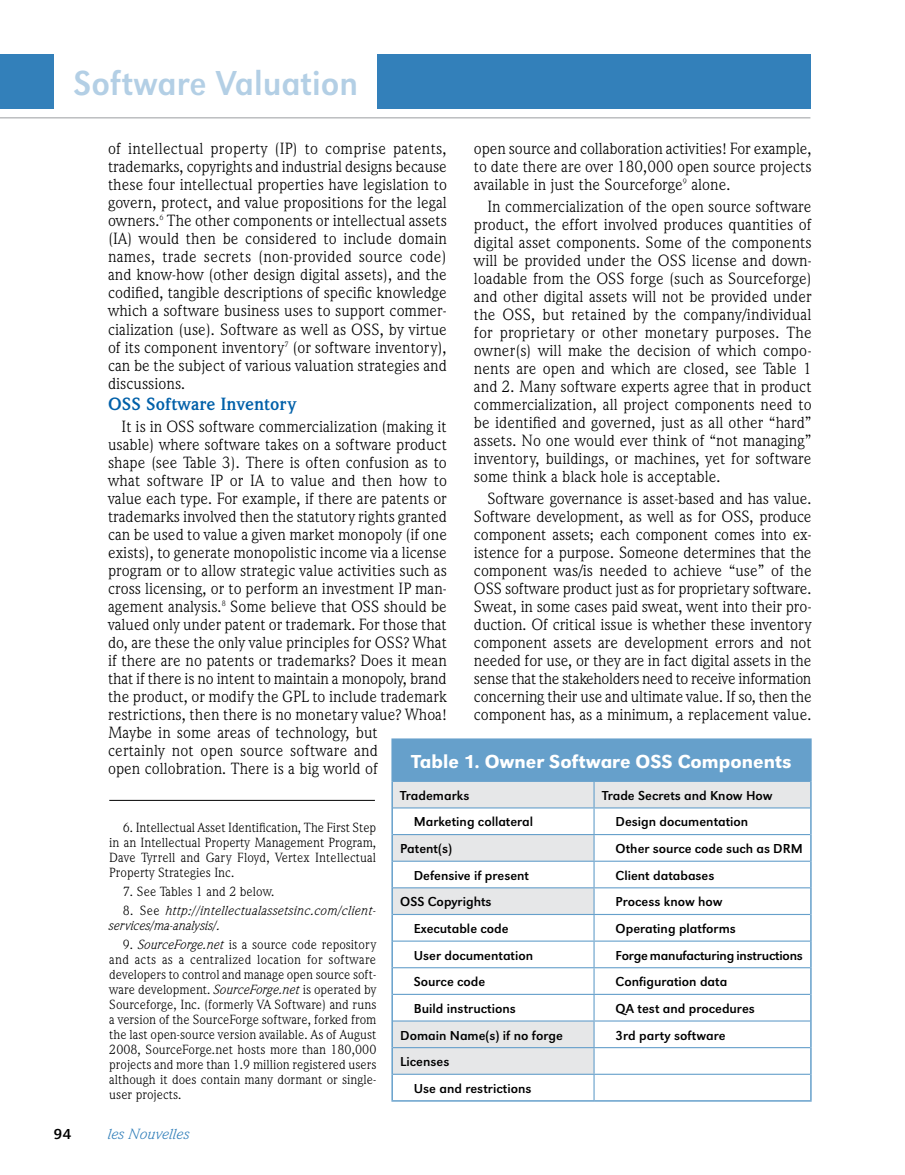
<style>
.page{position:relative;width:905px;height:1175px;background:#fff}
.page>*{position:absolute;margin:0;border:0;box-sizing:border-box;transform-origin:0 0}
.t1{font:36px "URW Grotesk T Regu Narr";color:#b3cfe5}
.t2{font:500 19.5px "URW Grotesk T";color:#fff}
.t3{font:700 18px "Weidemann IT Cby BT";color:#0060a9}
.t4{font:16.5px/18px "Weidemann IT Cby BT";color:#000;text-align:justify}
.t5{font:italic 15px "Weidemann IT Cby BT";color:#3380ba;scale:1.08 1}
.t6{font:15px "URW Grotesk T";color:#000;scale:1.08 1}
.t7{font:13.5px/15px "Weidemann IT Cby BT";color:#000;text-align:justify}
.t8{font:13.5px/26.5px "URW Grotesk T";color:#000}
.t9{font:italic 13.5px/15px "Weidemann IT Cby BT";letter-spacing:.025em;color:#000}
.s1{font-style:normal}
.s2{font-style:italic}
</style>
<div class="page">
<hr style="left:0;top:117px;width:810px;height:1px;background:#bcbec0">
<div style="left:0;top:54px;width:54px;height:54px;background:#3380ba"></div>
<div style="left:377px;top:54px;width:433px;height:54px;background:#3380ba"></div>
<div style="left:392px;top:739px;width:418px;height:42px;background:#66a0cb"></div>
<svg style="left:393px;top:782px;width:417px;height:291px"></svg>
<hr style="left:391px;top:738px;width:203px;height:2px;background:#66a0cb">
<hr style="left:391px;top:740px;width:2px;height:41px;background:#66a0cb">
<hr style="left:594px;top:738px;width:217px;height:2px;background:#66a0cb">
<hr style="left:810px;top:740px;width:1px;height:41px;background:#66a0cb">
<hr style="left:391px;top:781px;width:2px;height:27px;background:#66a0cb">
<hr style="left:391px;top:808px;width:2px;height:26px;background:#66a0cb">
<hr style="left:391px;top:834px;width:2px;height:27px;background:#66a0cb">
<hr style="left:391px;top:861px;width:2px;height:26px;background:#66a0cb">
<hr style="left:391px;top:887px;width:2px;height:27px;background:#66a0cb">
<hr style="left:391px;top:914px;width:2px;height:27px;background:#66a0cb">
<hr style="left:391px;top:941px;width:2px;height:26px;background:#66a0cb">
<hr style="left:391px;top:967px;width:2px;height:27px;background:#66a0cb">
<hr style="left:391px;top:994px;width:2px;height:27px;background:#66a0cb">
<hr style="left:391px;top:1021px;width:2px;height:26px;background:#66a0cb">
<hr style="left:391px;top:1047px;width:2px;height:27px;background:#66a0cb">
<hr style="left:391px;top:1074px;width:2px;height:26px;background:#66a0cb">
<svg style="left:810px;top:781px;width:1px;height:319px"></svg>
<hr style="left:391px;top:1100px;width:203px;height:1px;background:#66a0cb">
<hr style="left:594px;top:1100px;width:217px;height:1px;background:#66a0cb">
<hr style="left:393px;top:780px;width:201px;height:2px;background:#66a0cb">
<hr style="left:594px;top:780px;width:216px;height:2px;background:#66a0cb">
<hr style="left:393px;top:807px;width:201px;height:1px;background:#66a0cb">
<hr style="left:594px;top:807px;width:216px;height:1px;background:#66a0cb">
<hr style="left:393px;top:834px;width:201px;height:1px;background:#66a0cb">
<hr style="left:594px;top:834px;width:216px;height:1px;background:#66a0cb">
<hr style="left:393px;top:860px;width:201px;height:1px;background:#66a0cb">
<hr style="left:594px;top:860px;width:216px;height:1px;background:#66a0cb">
<hr style="left:393px;top:887px;width:201px;height:1px;background:#66a0cb">
<hr style="left:594px;top:887px;width:216px;height:1px;background:#66a0cb">
<hr style="left:393px;top:914px;width:201px;height:1px;background:#66a0cb">
<hr style="left:594px;top:914px;width:216px;height:1px;background:#66a0cb">
<hr style="left:393px;top:940px;width:201px;height:1px;background:#66a0cb">
<hr style="left:594px;top:940px;width:216px;height:1px;background:#66a0cb">
<hr style="left:393px;top:967px;width:201px;height:1px;background:#66a0cb">
<hr style="left:594px;top:967px;width:216px;height:1px;background:#66a0cb">
<hr style="left:393px;top:993px;width:201px;height:2px;background:#66a0cb">
<hr style="left:594px;top:993px;width:216px;height:2px;background:#66a0cb">
<hr style="left:393px;top:1020px;width:201px;height:1px;background:#66a0cb">
<hr style="left:594px;top:1020px;width:216px;height:1px;background:#66a0cb">
<hr style="left:393px;top:1047px;width:201px;height:1px;background:#66a0cb">
<hr style="left:594px;top:1047px;width:216px;height:1px;background:#66a0cb">
<hr style="left:393px;top:1073px;width:201px;height:1px;background:#66a0cb">
<hr style="left:594px;top:1073px;width:216px;height:1px;background:#66a0cb">
<svg style="left:593px;top:782px;width:1px;height:318px"></svg>
<hr style="left:109px;top:800px;width:266px;height:1px;background:#000">
<p class="t1" style="left:74px;top:63px;width:286px">Software Valuation</p>
<p class="t4" style="left:108px;top:139px;width:340px">of intellectual property (IP) to comprise patents, trademarks, copyrights and industrial designs because these four intellectual properties have legislation to govern, protect, and value propositions for the legal owners.<sup>6</sup> The other components or intellectual assets (IA) would then be considered to include domain names, trade secrets (non-provided source code) and know-how (other design digital assets), and the codified, tangible descriptions of specific knowledge which a software business uses to support commer&shy;cialization (use). Software as well as OSS, by virtue of its component inventory<sup>7</sup> (or software inventory), can be the subject of various valuation strategies and discussions.</p>
<p class="t3" style="left:108px;top:393px;width:190px">OSS Software Inventory</p>
<p class="t4" style="left:108px;top:417px;width:340px;text-align:left;text-indent:13px">It is in OSS software commercialization (making it usable) where software takes on a software product shape (see Table 3). There is often confusion as to what software IP or IA to value and then how to value each type. For example, if there are patents or trademarks involved then the statutory rights granted can be used to value a given market monopoly (if one exists), to generate monopolistic income via a license program or to allow strategic value activities such as cross licensing, or to perform an investment IP man&shy;agement analysis.<sup>8</sup> Some believe that OSS should be valued only under patent or trademark. For those that do, are these the only value principles for OSS? What if there are no patents or trademarks? Does it mean that if there is no intent to maintain a monopoly, brand the product, or modify the GPL to include trademark restrictions, then there is no monetary value? Whoa!<br>Maybe in some areas of technology, but<br>certainly not open source software and<br>open collobration. There is a big world of</p>
<p class="t4" style="left:474px;top:140px;width:339px">open source and collaboration activities! For example, to date there are over 180,000 open source projects available in just the Sourceforge<sup>9</sup> alone.</p>
<p class="t4" style="left:474px;top:197px;width:339px;text-indent:13px">In commercialization of the open source software product, the effort involved produces quantities of digital asset components. Some of the components will be provided under the OSS license and down&shy;loadable from the OSS forge (such as Sourceforge) and other digital assets will not be provided under the OSS, but retained by the company/individual for proprietary or other monetary purposes. The owner(s) will make the decision of which compo&shy;nents are open and which are closed, see Table 1 and 2. Many software experts agree that in product commercialization, all project components need to be identified and governed, just as all other “hard” assets. No one would ever think of “not managing” inventory, buildings, or machines, yet for software some think a black hole is acceptable.</p>
<p class="t4" style="left:474px;top:489px;width:339px;text-indent:13px">Software governance is asset-based and has value.<br>Software development, as well as for OSS, produce component assets; each component comes into ex&shy;istence for a purpose. Someone determines that the component was/is needed to achieve “use” of the OSS software product just as for proprietary software.<br>Sweat, in some cases paid sweat, went into their pro&shy;duction. Of critical issue is whether these inventory component assets are development errors and not needed for use, or they are in fact digital assets in the sense that the stakeholders need to receive information concerning their use and ultimate value. If so, then the component has, as a minimum, a replacement value.</p>
<p class="t2" style="left:411px;top:750px;width:381px">Table 1. Owner Software OSS Components</p>
<p class="t8" style="left:400px;top:782px;width:71px">Trademarks</p>
<p class="t8" style="left:602px;top:782px;width:172px">Trade Secrets and Know How</p>
<p class="t8" style="left:414px;top:808px;width:121px">Marketing collateral</p>
<p class="t8" style="left:615px;top:808px;width:134px">Design documentation</p>
<p class="t8" style="left:400px;top:835px;width:53px">Patent(s)</p>
<p class="t8" style="left:615px;top:835px;width:189px">Other source code such as DRM</p>
<p class="t8" style="left:414px;top:862px;width:117px">Defensive if present</p>
<p class="t8" style="left:615px;top:862px;width:100px">Client databases</p>
<p class="t8" style="left:400px;top:888px;width:93px">OSS Copyrights</p>
<p class="t8" style="left:615px;top:888px;width:108px">Process know how</p>
<p class="t8" style="left:414px;top:915px;width:96px">Executable code</p>
<p class="t8" style="left:615px;top:915px;width:122px">Operating platforms</p>
<p class="t8" style="left:414px;top:941px;width:121px">User documentation</p>
<p class="t8" style="left:615px;top:941px;width:189px">Forge manufacturing instructions</p>
<p class="t8" style="left:414px;top:968px;width:73px">Source code</p>
<p class="t8" style="left:615px;top:968px;width:113px">Configuration data</p>
<p class="t8" style="left:414px;top:995px;width:104px">Build instructions</p>
<p class="t8" style="left:615px;top:995px;width:141px">QA test and procedures</p>
<p class="t8" style="left:400px;top:1021px;width:164px">Domain Name(s) if no forge</p>
<p class="t8" style="left:615px;top:1021px;width:111px">3rd party software</p>
<p class="t8" style="left:414px;top:1048px;width:119px;text-indent:-14px">Licenses<br>Use and restrictions</p>
<p class="t7" style="left:109px;top:820px;width:268px;text-indent:14px">6. Intellectual Asset Identification, The First Step in an Intellectual Property Management Program, Dave Tyrrell and Gary Floyd, Vertex Intellectual Property Strategies Inc.</p>
<p class="t7" style="left:123px;top:884px;width:153px">7. See Tables 1 and 2 below.</p>
<p class="t9" style="left:109px;top:902px;width:268px;text-indent:14px"><span class="s1">8. See</span> http://intellectualassetsinc.com/client&shy;services/ma-analysis/.</p>
<p class="t7" style="left:109px;top:936px;width:269px;text-indent:14px">9. <span class="s2">SourceForge.net</span> is a source code repository and acts as a centralized location for software developers to control and manage open source soft&shy;ware development. <span class="s2">SourceForge.net</span> is operated by Sourceforge, Inc. (formerly VA Software) and runs a version of the SourceForge software, forked from the last open-source version available. As of August 2008, SourceForge.net hosts more than 180,000 projects and more than 1.9 million registered users although it does contain many dormant or single&shy;user projects.</p>
<p class="t6" style="left:54px;top:1125px;width:18px">94</p>
<p class="t5" style="left:108px;top:1125px;width:77px">les Nouvelles</p>
</div>
